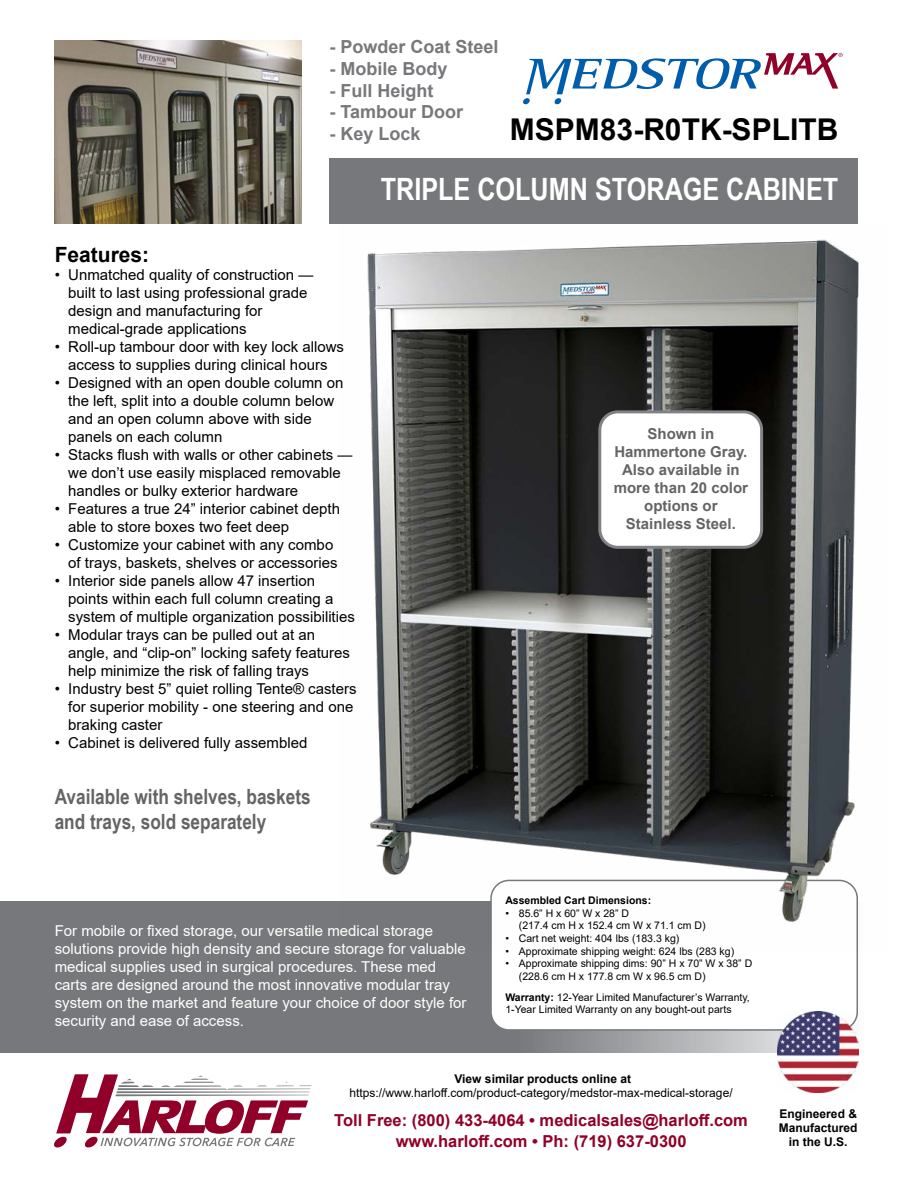
<style>
.page{position:relative;width:918px;height:1188px;background:#fff}
.page>*{position:absolute;margin:0;border:0;box-sizing:border-box;transform-origin:0 0}
.t1{font:700 30.75px "Arial Narrow";color:#fff}
.t2{font:700 30px "Arial";color:#000}
.t3{font:700 21px/25.5px "Arial Narrow";color:#636466}
.t4{font:700 21px "Arial";color:#000}
.t5{font:700 18px "Arial";color:#77787b}
.t6{font:700 16.5px/21px "Arial";color:#910028;text-align:center}
.t7{font:15px/18px "Arial";color:#000}
.t8{font:15px/18px "Arial";color:#fff}
.t9{font:700 15px/18px "Arial";color:#636466;text-align:center}
.t10{font:12px "Arial";color:#000}
.t11{font:700 12px/14.4px "Arial";color:#000;text-align:center}
.t12{font:10.5px/12.6px "Arial";color:#000}
.t13{font:700 10.5px "Arial";color:#000}
.s1{font-weight:700}
</style>
<div class="page">
<div style="left:0;top:901px;width:859px;height:151px;background:#77787b"></div>
<svg style="left:54px;top:1074px;width:258px;height:74px"></svg>
<img style="left:55px;top:40px;width:246px;height:183px">
<svg style="left:523px;top:53px;width:320px;height:51px"></svg>
<div style="left:329px;top:158px;width:529px;height:65px;background:#77787b"></div>
<div style="left:491px;top:880px;width:366px;height:150px;background:#fff;border-radius:18px"></div>
<div style="left:490px;top:880px;width:368px;height:151px;border:2px solid #77787b;border-radius:18px"></div>
<img style="left:777px;top:1012px;width:81px;height:81px">
<img style="left:339px;top:223px;width:520px;height:726px">
<div style="left:600px;top:412px;width:162px;height:135px;background:#fff;border-radius:18px"></div>
<div style="left:598px;top:410px;width:165px;height:139px;border:3px solid #808285;border-radius:18px"></div>
<p class="t5" style="left:329px;top:34px;width:171px">- Powder Coat Steel</p>
<p class="t5" style="left:329px;top:56px;width:120px">- Mobile Body</p>
<p class="t5" style="left:329px;top:78px;width:106px">- Full Height</p>
<p class="t5" style="left:329px;top:99px;width:135px">- Tambour Door</p>
<p class="t5" style="left:329px;top:121px;width:93px">- Key Lock</p>
<h2 class="t2" style="left:510px;top:108px;width:330px">MSPM83-R0TK-SPLITB</h2>
<h1 class="t1" style="left:381px;top:166px;width:459px">TRIPLE COLUMN STORAGE CABINET</h1>
<h3 class="t4" style="left:55px;top:240px;width:96px">Features:</h3>
<p class="t7" style="left:68px;top:266px;width:247px;text-indent:-13px">• Unmatched quality of construction — built to last using professional grade design and manufacturing for medical-grade applications</p>
<p class="t7" style="left:55px;top:338px;width:291px;text-align:center">• Roll-up tambour door with key lock allows access to supplies during clinical hours</p>
<p class="t7" style="left:68px;top:374px;width:277px;text-indent:-14px">• Designed with an open double column on the left, split into a double column below and an open column above with side panels on each column</p>
<p class="t7" style="left:68px;top:446px;width:286px;text-indent:-14px">• Stacks flush with walls or other cabinets — we don’t use easily misplaced removable handles or bulky exterior hardware</p>
<p class="t7" style="left:68px;top:500px;width:273px;text-indent:-14px">• Features a true 24” interior cabinet depth able to store boxes two feet deep</p>
<p class="t7" style="left:55px;top:536px;width:284px;text-align:right">• Customize your cabinet with any combo of trays, baskets, shelves or accessories</p>
<p class="t7" style="left:68px;top:572px;width:288px;text-indent:-14px">• Interior side panels allow 47 insertion points within each full column creating a system of multiple organization possibilities</p>
<p class="t7" style="left:68px;top:626px;width:283px;text-indent:-14px">• Modular trays can be pulled out at an angle, and “clip-on” locking safety features help minimize the risk of falling trays</p>
<p class="t7" style="left:68px;top:680px;width:290px;text-indent:-14px">• Industry best 5” quiet rolling Tente® casters for superior mobility - one steering and one braking caster</p>
<p class="t7" style="left:55px;top:734px;width:254px">• Cabinet is delivered fully assembled</p>
<h3 class="t3" style="left:55px;top:783px;width:257px">Available with shelves, baskets and trays, sold separately</h3>
<p class="t8" style="left:55px;top:921px;width:413px">For mobile or fixed storage, our versatile medical storage solutions provide high density and secure storage for valuable medical supplies used in surgical procedures. These med carts are designed around the most innovative modular tray system on the market and feature your choice of door style for security and ease of access.</p>
<p class="t9" style="left:614px;top:425px;width:136px">Shown in<br>Hammertone Gray.<br>Also available in more than 20 color options or<br>Stainless Steel.</p>
<p class="t13" style="left:505px;top:893px;width:147px">Assembled Cart Dimensions:</p>
<p class="t12" style="left:519px;top:907px;width:188px;text-indent:-14px">• 85.6” H x 60” W x 28” D<br>(217.4 cm H x 152.4 cm W x 71.1 cm D)</p>
<p class="t12" style="left:505px;top:932px;width:175px">• Cart net weight: 404 lbs (183.3 kg)</p>
<p class="t12" style="left:505px;top:944px;width:230px">• Approximate shipping weight: 624 lbs (283 kg)</p>
<p class="t12" style="left:519px;top:957px;width:235px;text-indent:-14px">• Approximate shipping dims: 90” H x 70” W x 38” D (228.6 cm H x 177.8 cm W x 96.5 cm D)</p>
<p class="t12" style="left:505px;top:991px;width:246px"><span class="s1">Warranty:</span> 12-Year Limited Manufacturer’s Warranty,<br>1-Year Limited Warranty on any bought-out parts</p>
<p class="t11" style="left:455px;top:1072px;width:178px">View similar products online at</p>
<p class="t10" style="left:349px;top:1085px;width:385px">https://www.harloff.com/product-category/medstor-max-medical-storage/</p>
<p class="t6" style="left:334px;top:1110px;width:415px">Toll Free: (800) 433-4064 • medicalsales@harloff.com www.harloff.com • Ph: (719) 637-0300</p>
<p class="t11" style="left:779px;top:1106px;width:80px">Engineered &amp;<br>Manufactured in the U.S.</p>
</div>
